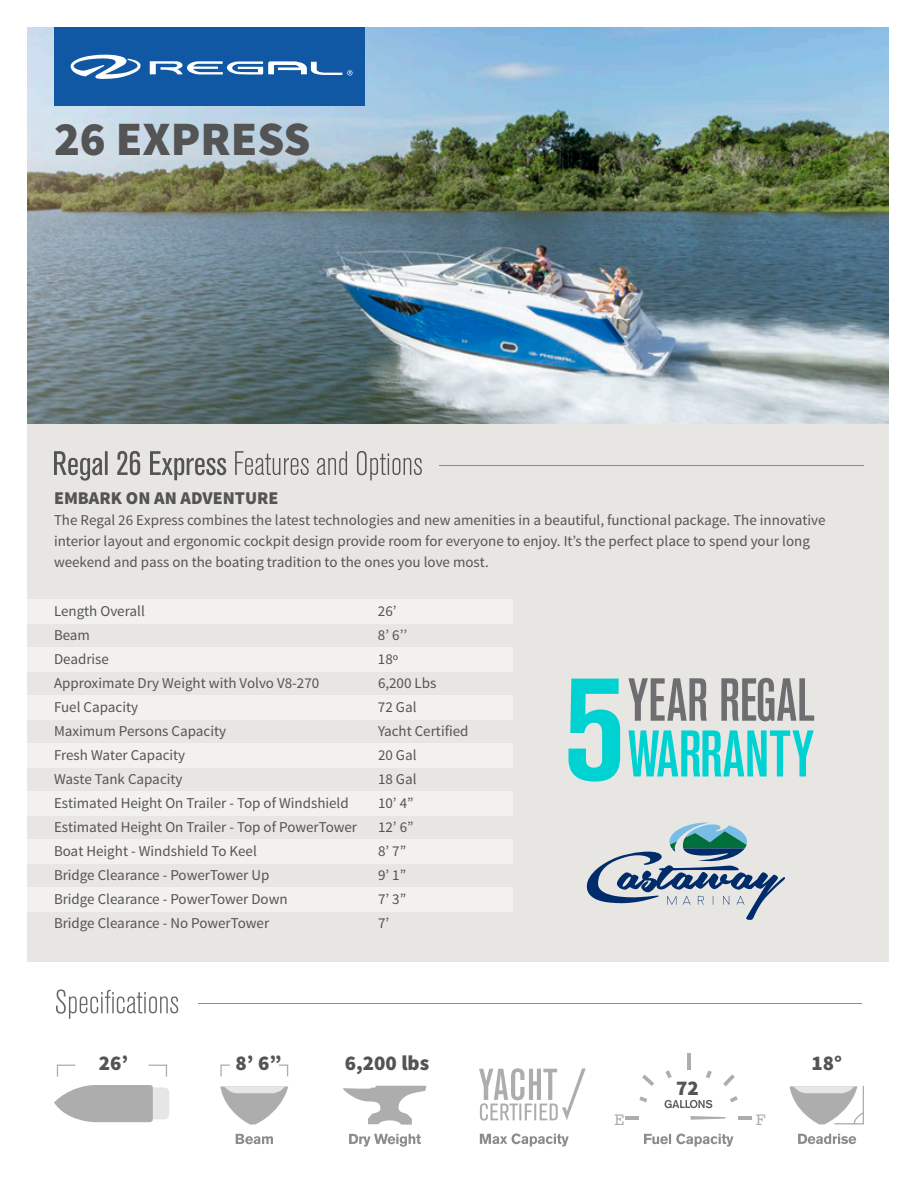
<style>
.page{position:relative;width:918px;height:1188px;background:#fff}
.page>*{position:absolute;margin:0;border:0;box-sizing:border-box;transform-origin:0 0}
.t1{font:900 48px "Source Sans Pro";color:#545454}
.t2{font:900 21px "Source Sans Pro";color:#545454}
.t3{font:18.15px "Courier";color:#adadad}
.t4{font:900 18px "Source Sans Pro";color:#545454}
.t5{font:15px/21px "Source Sans Pro";color:#545454}
</style>
<div class="page">
<div style="left:27px;top:423px;width:862px;height:539px;background:#e8e6e3"></div>
<img style="left:27px;top:27px;width:862px;height:396px">
<svg style="left:56px;top:989px;width:122px;height:30px"></svg>
<hr style="left:198px;top:1003px;width:663px;height:1px;background:#8a8c8c">
<svg style="left:54px;top:1085px;width:115px;height:37px"></svg>
<svg style="left:57px;top:1065px;width:18px;height:12px"></svg>
<svg style="left:149px;top:1065px;width:18px;height:12px"></svg>
<svg style="left:220px;top:1065px;width:10px;height:11px"></svg>
<svg style="left:279px;top:1065px;width:9px;height:11px"></svg>
<svg style="left:220px;top:1087px;width:68px;height:38px"></svg>
<svg style="left:236px;top:1134px;width:37px;height:10px"></svg>
<svg style="left:798px;top:1134px;width:58px;height:10px"></svg>
<svg style="left:790px;top:1086px;width:74px;height:38px"></svg>
<hr style="left:626px;top:1116px;width:13px;height:4px;background:#adadad">
<svg style="left:642px;top:1075px;width:12px;height:11px"></svg>
<svg style="left:639px;top:1096px;width:8px;height:6px"></svg>
<svg style="left:730px;top:1096px;width:8px;height:7px"></svg>
<svg style="left:665px;top:1070px;width:7px;height:8px"></svg>
<svg style="left:706px;top:1070px;width:6px;height:8px"></svg>
<svg style="left:723px;top:1074px;width:12px;height:12px"></svg>
<hr style="left:738px;top:1116px;width:13px;height:4px;background:#adadad">
<hr style="left:687px;top:1053px;width:4px;height:17px;background:#adadad">
<svg style="left:691px;top:1116px;width:35px;height:4px"></svg>
<svg style="left:665px;top:1100px;width:47px;height:8px"></svg>
<svg style="left:644px;top:1134px;width:89px;height:13px"></svg>
<svg style="left:349px;top:1134px;width:72px;height:13px"></svg>
<svg style="left:343px;top:1086px;width:83px;height:39px"></svg>
<svg style="left:480px;top:1133px;width:89px;height:13px"></svg>
<svg style="left:479px;top:1068px;width:107px;height:53px"></svg>
<svg style="left:54px;top:451px;width:368px;height:30px"></svg>
<hr style="left:440px;top:465px;width:424px;height:1px;background:#8a8c8c">
<svg style="left:569px;top:679px;width:51px;height:103px"></svg>
<svg style="left:628px;top:730px;width:186px;height:46px"></svg>
<svg style="left:628px;top:678px;width:186px;height:43px"></svg>
<div style="left:27px;top:599px;width:486px;height:25px;background:#f2f1ef"></div>
<div style="left:27px;top:647px;width:486px;height:25px;background:#f2f1ef"></div>
<div style="left:27px;top:695px;width:486px;height:25px;background:#f2f1ef"></div>
<div style="left:27px;top:743px;width:486px;height:25px;background:#f2f1ef"></div>
<div style="left:27px;top:791px;width:486px;height:25px;background:#f2f1ef"></div>
<div style="left:27px;top:839px;width:486px;height:25px;background:#f2f1ef"></div>
<div style="left:27px;top:888px;width:486px;height:24px;background:#f2f1ef"></div>
<div style="left:54px;top:27px;width:310px;height:79px;background:#1057a4"></div>
<svg style="left:150px;top:61px;width:203px;height:15px"></svg>
<svg style="left:71px;top:55px;width:70px;height:24px"></svg>
<svg style="left:586px;top:822px;width:199px;height:98px"></svg>
<p class="t1" style="left:54px;top:108px;width:258px">26 EXPRESS</p>
<p class="t4" style="left:54px;top:486px;width:226px">EMBARK ON AN ADVENTURE</p>
<p class="t5" style="left:54px;top:509px;width:773px">The Regal 26 Express combines the latest technologies and new amenities in a beautiful, functional package. The innovative interior layout and ergonomic cockpit design provide room for everyone to enjoy. It’s the perfect place to spend your long weekend and pass on the boating tradition to the ones you love most.</p>
<p class="t5" style="left:54px;top:601px;width:92px">Length Overall</p>
<p class="t5" style="left:378px;top:601px;width:20px">26’</p>
<p class="t5" style="left:54px;top:625px;width:38px">Beam</p>
<p class="t5" style="left:378px;top:625px;width:31px">8’ 6’’</p>
<p class="t5" style="left:54px;top:649px;width:57px">Deadrise</p>
<p class="t5" style="left:378px;top:649px;width:22px">18º</p>
<p class="t5" style="left:54px;top:673px;width:267px">Approximate Dry Weight with Volvo V8-270</p>
<p class="t5" style="left:378px;top:673px;width:60px">6,200 Lbs</p>
<p class="t5" style="left:54px;top:697px;width:86px">Fuel Capacity</p>
<p class="t5" style="left:378px;top:697px;width:40px">72 Gal</p>
<p class="t5" style="left:54px;top:721px;width:174px">Maximum Persons Capacity</p>
<p class="t5" style="left:378px;top:721px;width:92px">Yacht Certified</p>
<p class="t5" style="left:54px;top:745px;width:133px">Fresh Water Capacity</p>
<p class="t5" style="left:378px;top:745px;width:40px">20 Gal</p>
<p class="t5" style="left:54px;top:769px;width:130px">Waste Tank Capacity</p>
<p class="t5" style="left:378px;top:769px;width:40px">18 Gal</p>
<p class="t5" style="left:54px;top:793px;width:296px">Estimated Height On Trailer - Top of Windshield</p>
<p class="t5" style="left:378px;top:793px;width:37px">10’ 4”</p>
<p class="t5" style="left:54px;top:817px;width:305px">Estimated Height On Trailer - Top of PowerTower</p>
<p class="t5" style="left:378px;top:817px;width:37px">12’ 6”</p>
<p class="t5" style="left:54px;top:841px;width:204px">Boat Height - Windshield To Keel</p>
<p class="t5" style="left:378px;top:841px;width:30px">8’ 7”</p>
<p class="t5" style="left:54px;top:865px;width:217px">Bridge Clearance - PowerTower Up</p>
<p class="t5" style="left:378px;top:865px;width:30px">9’ 1”</p>
<p class="t5" style="left:54px;top:889px;width:235px">Bridge Clearance - PowerTower Down</p>
<p class="t5" style="left:378px;top:889px;width:30px">7’ 3”</p>
<p class="t5" style="left:54px;top:913px;width:217px">Bridge Clearance - No PowerTower</p>
<p class="t5" style="left:378px;top:913px;width:13px">7’</p>
<p class="t2" style="left:99px;top:1050px;width:31px">26’</p>
<p class="t2" style="left:236px;top:1050px;width:47px">8’ 6”</p>
<p class="t2" style="left:345px;top:1050px;width:86px">6,200 lbs</p>
<p class="t2" style="left:812px;top:1050px;width:32px">18°</p>
<p class="t2" style="left:676px;top:1075px;width:24px">72</p>
<p class="t3" style="left:614px;top:1105px;width:12px">E</p>
<p class="t3" style="left:756px;top:1105px;width:12px">F</p>
</div>
